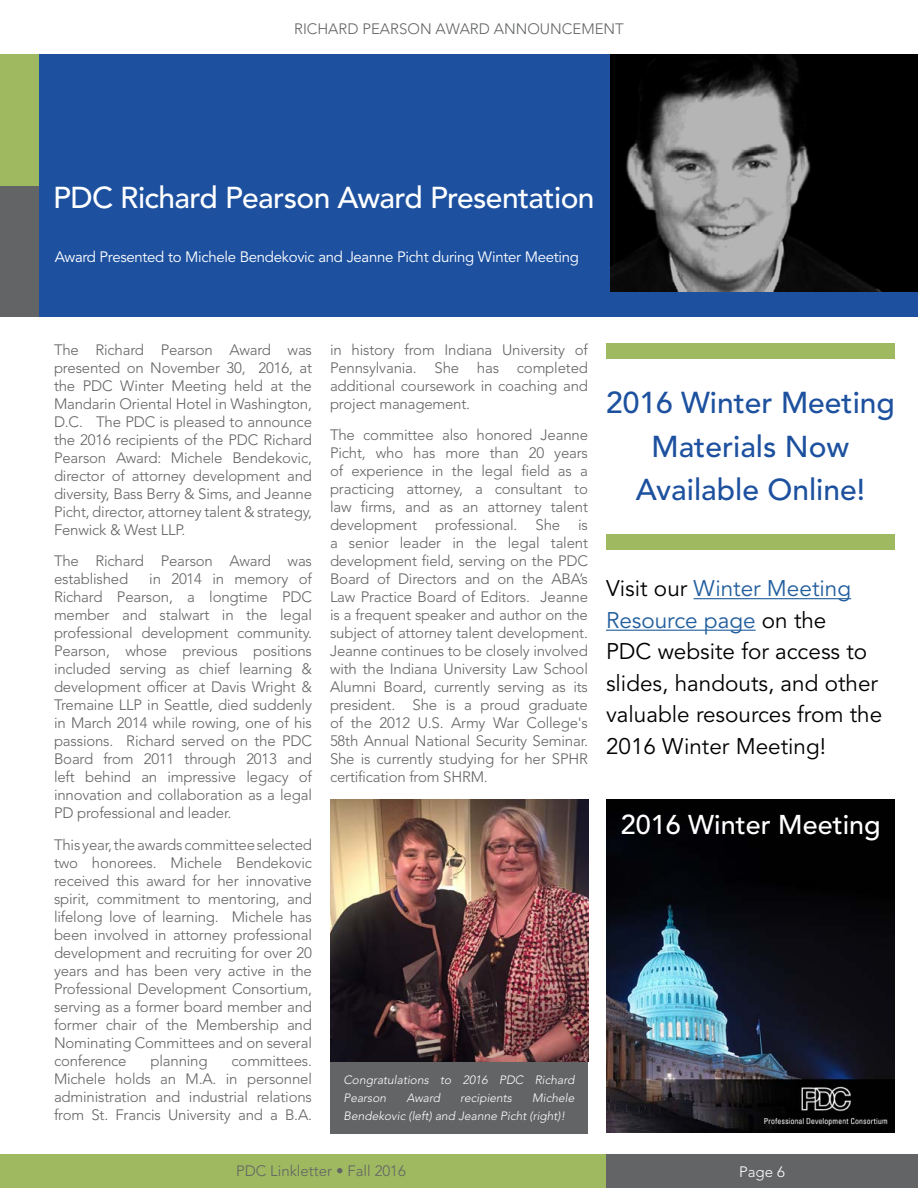
<style>
.page{position:relative;width:918px;height:1188px;background:#fff}
.page>*{position:absolute;margin:0;border:0;box-sizing:border-box;transform-origin:0 0}
.t1{font:500 30px/43.5px "Avenir LT Std";color:#1d519f;text-align:center}
.t2{font:500 30px "Avenir LT Std";letter-spacing:-.02em;color:#fff}
.t3{font:500 27px "Avenir LT Std";color:#fff}
.t4{font:22.5px/31.5px "Avenir LT Std";color:#000101}
.t5{font:300 15px/18px "Avenir LT Std";letter-spacing:-.01em;color:#626365;text-align:justify}
.t6{font:15px "Avenir LT Std";letter-spacing:-.02em;color:#fff}
.t7{font:300 15px "Avenir LT Std";color:#636466}
.t8{font:300 15px "Avenir LT Std";color:#fff}
.t9{font:italic 300 12px/18px "Avenir LT Std";color:#fff}
.s1{color:#215e9e}
</style>
<div class="page">
<div style="left:0;top:1155px;width:918px;height:33px;background:#9eb95f"></div>
<div style="left:606px;top:1155px;width:312px;height:33px;background:#636466"></div>
<div style="left:0;top:54px;width:918px;height:262px;background:#1d51a0"></div>
<div style="left:0;top:185px;width:39px;height:131px;background:#636466"></div>
<div style="left:0;top:54px;width:39px;height:131px;background:#9eb95f"></div>
<img style="left:610px;top:54px;width:308px;height:237px">
<img style="left:606px;top:800px;width:289px;height:333px">
<div style="left:606px;top:343px;width:289px;height:16px;background:#9eb95f"></div>
<div style="left:606px;top:535px;width:289px;height:15px;background:#9eb95f"></div>
<div style="left:330px;top:1062px;width:258px;height:72px;background:#636466"></div>
<img style="left:330px;top:800px;width:258px;height:262px">
<hr style="left:694px;top:598px;width:157px;height:1px;background:#215e9e">
<hr style="left:606px;top:630px;width:150px;height:1px;background:#215e9e">
<p class="t7" style="left:294px;top:20px;width:331px">RICHARD PEARSON AWARD ANNOUNCEMENT</p>
<p class="t2" style="left:53px;top:180px;width:543px">PDC Richard Pearson Award Presentation</p>
<p class="t6" style="left:55px;top:248px;width:526px">Award Presented to Michele Bendekovic and Jeanne Picht during Winter Meeting</p>
<p class="t5" style="left:54px;top:341px;width:260px">The Richard Pearson Award was presented on November 30, 2016, at the PDC Winter Meeting held at the Mandarin Oriental Hotel in Washington, D.C. The PDC is pleased to announce the 2016 recipients of the PDC Richard Pearson Award: Michele Bendekovic, director of attorney development and diversity, Bass Berry &amp; Sims, and Jeanne Picht, director, attorney talent &amp; strategy, Fenwick &amp; West LLP.</p>
<p class="t5" style="left:54px;top:552px;width:259px">The Richard Pearson Award was established</p>
<p class="t5" style="left:54px;top:570px;width:260px;text-indent:95px">in 2014 in memory of Richard Pearson, a longtime PDC member and stalwart in the legal professional development community.<br>Pearson, whose previous positions included serving as chief learning &amp; development officer at Davis Wright &amp; Tremaine LLP in Seattle, died suddenly in March 2014 while rowing, one of his passions. Richard served on the PDC Board from 2011 through 2013 and left behind an impressive legacy of innovation and collaboration as a legal PD professional and leader.</p>
<p class="t5" style="left:54px;top:836px;width:260px">This year, the awards committee selected two honorees. Michele Bendekovic received this award for her innovative spirit, commitment to mentoring, and lifelong love of learning. Michele has been involved in attorney professional development and recruiting for over 20 years and has been very active in the Professional Development Consortium, serving as a former board member and former chair of the Membership and Nominating Committees and on several conference</p>
<p class="t5" style="left:151px;top:1052px;width:59px">planning</p>
<p class="t5" style="left:54px;top:1052px;width:260px;text-indent:178px">committees.<br>Michele holds an M.A. in personnel administration and industrial relations from St. Francis University and a B.A.</p>
<p class="t5" style="left:330px;top:341px;width:260px">in history from Indiana University of Pennsylvania. She has completed additional coursework in coaching and project management.</p>
<p class="t5" style="left:330px;top:426px;width:260px">The committee also honored Jeanne Picht, who has more than 20 years of experience in the legal field as a practicing attorney, a consultant to law firms, and as an attorney talent development professional. She is a senior leader in the legal talent development field, serving on the PDC Board of Directors and on the ABA’s Law Practice Board of Editors. Jeanne is a frequent speaker and author on the subject of attorney talent development.<br>Jeanne continues to be closely involved with the Indiana University Law School Alumni Board, currently serving as its president. She is a proud graduate of the 2012 U.S. Army War College's 58th Annual National Security Seminar.<br>She is currently studying for her SPHR certification from SHRM.</p>
<p class="t1" style="left:606px;top:382px;width:290px">2016 Winter Meeting<br>Materials Now<br>Available Online!</p>
<p class="t4" style="left:606px;top:574px;width:278px">Visit our <span class="s1">Winter Meeting<br>Resource page</span> on the<br>PDC website for access to slides, handouts, and other valuable resources from the<br>2016 Winter Meeting!</p>
<p class="t3" style="left:621px;top:809px;width:261px">2016 Winter Meeting</p>
<p class="t9" style="left:344px;top:1071px;width:233px">Congratulations to 2016 PDC Richard<br>Pearson</p>
<p class="t9" style="left:344px;top:1089px;width:232px;text-indent:189px">Michele<br>Bendekovic (left) and Jeanne Picht (right)!</p>
<p class="t9" style="left:406px;top:1089px;width:35px">Award</p>
<p class="t9" style="left:460px;top:1089px;width:53px">recipients</p>
<p class="t7" style="left:236px;top:1162px;width:171px">PDC Linkletter • Fall 2016</p>
<p class="t8" style="left:739px;top:1163px;width:47px">Page 6</p>
</div>
